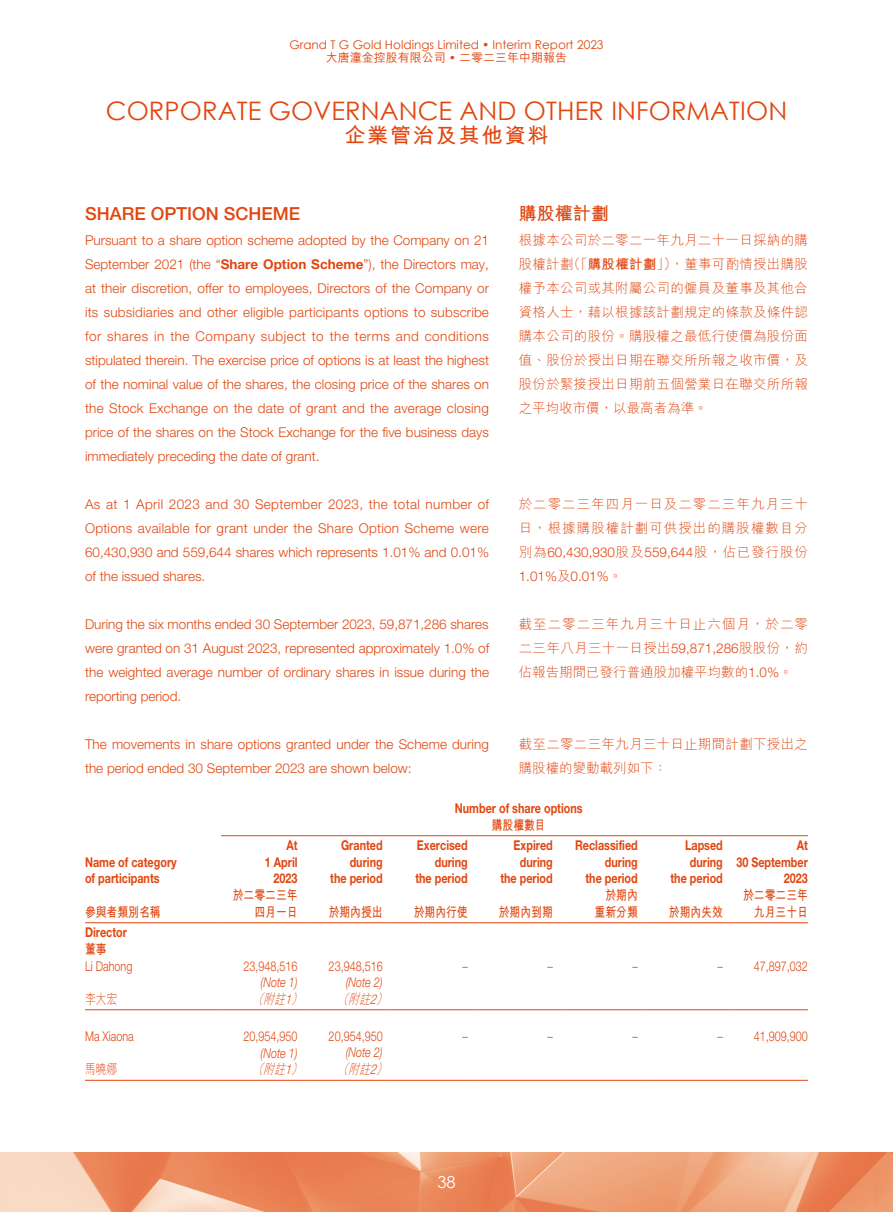
<style>
.page{position:relative;width:893px;height:1212px;background:#fff}
.page>*{position:absolute;margin:0;border:0;box-sizing:border-box;transform-origin:0 0}
.t1{font:25.5px "Century Gothic";letter-spacing:.005em;color:#e14610}
.t2{font:700 21px "M Hei HK";letter-spacing:.09em;color:#e14610}
.t3{font:500 18px "Helvetica Neue LT Std";color:#e14610}
.t4{font:700 18px "M Hei HK";color:#e14610}
.t5{font:16.5px "Century Gothic";color:#fff}
.t6{font:300 13.5px/24px "Helvetica Neue LT Std";color:#e14610;text-align:justify}
.t7{font:300 13.5px/24px "M Hei HK";letter-spacing:.02em;color:#e14610;text-align:justify}
.t8{font:700 13.5px/16.5px "Helvetica Neue LT Std";color:#e14610;text-align:right;scale:.8 1}
.t9{font:300 13.5px "Helvetica Neue LT Std";color:#e14610;scale:.8 1}
.t10{font:700 13.5px/16.5px "M Hei HK";color:#e14610;text-align:right;scale:.8 1}
.t11{font:300 13.5px/24px "M Hei HK";letter-spacing:.075em;color:#e14610}
.t12{font:italic 300 13.5px "Helvetica Neue LT Std";color:#e14610;scale:.8 1}
.t13{font:italic 300 13.5px "M Hei HK";color:#e14610;scale:.8 1}
.t14{font:300 13.5px "M Hei HK";letter-spacing:.02em;color:#e14610;scale:.8 1}
.t15{font:12px "Century Gothic";color:#e14610}
.t16{font:500 12px "M Hei HK";color:#e14610}
.s1{font-family:"Century Gothic";font-weight:400}
.s2{font-weight:700}
.s3{font-family:"M Hei HK"}
.s4{font-family:"Helvetica Neue LT Std"}
</style>
<div class="page">
<img style="left:0;top:1152px;width:893px;height:60px">
<hr style="left:221px;top:835px;width:587px;height:1px;background:#e14610">
<hr style="left:85px;top:922px;width:136px;height:1px;background:#e14610">
<hr style="left:221px;top:922px;width:85px;height:1px;background:#e14610">
<hr style="left:306px;top:922px;width:85px;height:1px;background:#e14610">
<hr style="left:391px;top:922px;width:85px;height:1px;background:#e14610">
<hr style="left:476px;top:922px;width:85px;height:1px;background:#e14610">
<hr style="left:561px;top:922px;width:85px;height:1px;background:#e14610">
<hr style="left:646px;top:922px;width:85px;height:1px;background:#e14610">
<hr style="left:731px;top:922px;width:77px;height:1px;background:#e14610">
<hr style="left:85px;top:1009px;width:136px;height:1px;background:#e14610">
<hr style="left:221px;top:1009px;width:85px;height:1px;background:#e14610">
<hr style="left:306px;top:1009px;width:85px;height:1px;background:#e14610">
<hr style="left:391px;top:1009px;width:85px;height:1px;background:#e14610">
<hr style="left:476px;top:1009px;width:85px;height:1px;background:#e14610">
<hr style="left:561px;top:1009px;width:85px;height:1px;background:#e14610">
<hr style="left:646px;top:1009px;width:85px;height:1px;background:#e14610">
<hr style="left:731px;top:1009px;width:77px;height:1px;background:#e14610">
<hr style="left:85px;top:1080px;width:136px;height:1px;background:#e14610">
<hr style="left:221px;top:1080px;width:85px;height:1px;background:#e14610">
<hr style="left:306px;top:1080px;width:85px;height:1px;background:#e14610">
<hr style="left:391px;top:1080px;width:85px;height:1px;background:#e14610">
<hr style="left:476px;top:1080px;width:85px;height:1px;background:#e14610">
<hr style="left:561px;top:1080px;width:85px;height:1px;background:#e14610">
<hr style="left:646px;top:1080px;width:85px;height:1px;background:#e14610">
<hr style="left:731px;top:1080px;width:77px;height:1px;background:#e14610">
<p class="t15" style="left:289px;top:36px;width:316px">Grand T G Gold Holdings Limited • Interim Report 2023</p>
<p class="t16" style="left:326px;top:49px;width:243px">大唐潼金控股有限公司 <span class="s1">•</span> 二零二三年中期報告</p>
<h1 class="t1" style="left:106px;top:93px;width:683px">CORPORATE GOVERNANCE AND OTHER INFORMATION</h1>
<h2 class="t2" style="left:344px;top:120px;width:206px">企業管治及其他資料</h2>
<h3 class="t4" style="left:519px;top:200px;width:91px">購股權計劃</h3>
<p class="t7" style="left:519px;top:228px;width:291px">根據本公司於二零二一年九月二十一日採納的購股權計劃（「<span class="s2">購股權計劃</span>」），董事可酌情授出購股權予本公司或其附屬公司的僱員及董事及其他合資格人士，藉以根據該計劃規定的條款及條件認購本公司的股份。購股權之最低行使價為股份面值、股份於授出日期在聯交所所報之收市價，及股份於緊接授出日期前五個營業日在聯交所所報之平均收市價，以最高者為準。</p>
<h3 class="t3" style="left:85px;top:203px;width:217px">SHARE OPTION SCHEME</h3>
<p class="t6" style="left:85px;top:228px;width:406px">Pursuant to a share option scheme adopted by the Company on 21<br>September 2021 (the “<span class="s2">Share Option Scheme</span>”), the Directors may, at their discretion, offer to employees, Directors of the Company or its subsidiaries and other eligible participants options to subscribe for shares in the Company subject to the terms and conditions stipulated therein. The exercise price of options is at least the highest of the nominal value of the shares, the closing price of the shares on the Stock Exchange on the date of grant and the average closing price of the shares on the Stock Exchange for the five business days immediately preceding the date of grant.</p>
<p class="t6" style="left:85px;top:492px;width:406px">As at 1 April 2023 and 30 September 2023, the total number of Options available for grant under the Share Option Scheme were 60,430,930 and 559,644 shares which represents 1.01% and 0.01% of the issued shares.</p>
<p class="t6" style="left:85px;top:612px;width:406px">During the six months ended 30 September 2023, 59,871,286 shares were granted on 31 August 2023, represented approximately 1.0% of the weighted average number of ordinary shares in issue during the reporting period.</p>
<p class="t6" style="left:85px;top:732px;width:405px">The movements in share options granted under the Scheme during the period ended 30 September 2023 are shown below:</p>
<p class="t8" style="left:455px;top:799px;width:161px">Number of share options</p>
<p class="t10" style="left:492px;top:815px;width:69px">購股權數目</p>
<p class="t8" style="left:85px;top:853px;width:116px;text-align:left">Name of category of participants</p>
<p class="t11" style="left:519px;top:492px;width:291px">於二零二三年四月一日及二零二三年九月三十日，根據購股權計劃可供授出的購股權數目分</p>
<p class="t6" style="left:519px;top:540px;width:291px"><span class="s3">別為</span>60,430,930<span class="s3">股及</span>559,644<span class="s3">股，佔已發行股份<br></span>1.01%<span class="s3">及</span>0.01%<span class="s3">。</span></p>
<p class="t7" style="left:519px;top:612px;width:291px">截至二零二三年九月三十日止六個月，於二零二三年八月三十一日授出<span class="s4">59,871,286</span>股股份，約佔報告期間已發行普通股加權平均數的<span class="s4">1.0%</span>。</p>
<p class="t7" style="left:519px;top:732px;width:291px">截至二零二三年九月三十日止期間計劃下授出之購股權的變動載列如下：</p>
<p class="t8" style="left:265px;top:837px;width:42px">At<br>1 April<br>2023</p>
<p class="t8" style="left:330px;top:837px;width:67px">Granted during the period</p>
<p class="t8" style="left:415px;top:837px;width:67px">Exercised during the period</p>
<p class="t8" style="left:500px;top:837px;width:67px">Expired during the period</p>
<p class="t8" style="left:575px;top:837px;width:80px">Reclassified during<br>the period</p>
<p class="t8" style="left:670px;top:837px;width:67px">Lapsed during the period</p>
<p class="t8" style="left:736px;top:837px;width:91px">At<br>30 September<br>2023</p>
<p class="t10" style="left:85px;top:902px;width:96px">參與者類別名稱</p>
<p class="t10" style="left:233px;top:886px;width:82px">於二零二三年四月一日</p>
<p class="t10" style="left:329px;top:902px;width:69px">於期內授出</p>
<p class="t10" style="left:414px;top:902px;width:69px">於期內行使</p>
<p class="t10" style="left:499px;top:902px;width:69px">於期內到期</p>
<p class="t10" style="left:595px;top:886px;width:56px">於期內重新分類</p>
<p class="t10" style="left:669px;top:902px;width:69px">於期內失效</p>
<p class="t10" style="left:743px;top:886px;width:83px">於二零二三年九月三十日</p>
<p class="t8" style="left:85px;top:924px;width:54px">Director</p>
<p class="t10" style="left:85px;top:940px;width:29px">董事</p>
<p class="t9" style="left:85px;top:958px;width:61px">Li Dahong</p>
<p class="t9" style="left:244px;top:958px;width:69px">23,948,516</p>
<p class="t9" style="left:329px;top:958px;width:69px">23,948,516</p>
<p class="t9" style="left:462px;top:958px;width:8px">–</p>
<p class="t9" style="left:547px;top:958px;width:8px">–</p>
<p class="t9" style="left:632px;top:958px;width:8px">–</p>
<p class="t9" style="left:717px;top:958px;width:115px">– 47,897,032</p>
<p class="t14" style="left:85px;top:992px;width:42px">李大宏</p>
<p class="t12" style="left:261px;top:974px;width:48px">(Note 1)</p>
<p class="t13" style="left:252px;top:992px;width:67px">（附註<span class="s4">1</span>）</p>
<p class="t12" style="left:346px;top:974px;width:48px">(Note 2)</p>
<p class="t13" style="left:337px;top:992px;width:67px">（附註<span class="s4">2</span>）</p>
<p class="t9" style="left:85px;top:1028px;width:63px">Ma Xiaona</p>
<p class="t9" style="left:244px;top:1028px;width:69px">20,954,950</p>
<p class="t9" style="left:329px;top:1028px;width:69px">20,954,950</p>
<p class="t9" style="left:462px;top:1028px;width:8px">–</p>
<p class="t9" style="left:547px;top:1028px;width:8px">–</p>
<p class="t9" style="left:632px;top:1028px;width:8px">–</p>
<p class="t9" style="left:717px;top:1028px;width:115px">– 41,909,900</p>
<p class="t14" style="left:85px;top:1062px;width:42px">馬曉娜</p>
<p class="t12" style="left:346px;top:1044px;width:48px">(Note 2)</p>
<p class="t13" style="left:337px;top:1062px;width:67px">（附註<span class="s4">2</span>）</p>
<p class="t12" style="left:261px;top:1045px;width:48px">(Note 1)</p>
<p class="t13" style="left:252px;top:1062px;width:67px">（附註<span class="s4">1</span>）</p>
<p class="t5" style="left:437px;top:1170px;width:20px">38</p>
</div>
